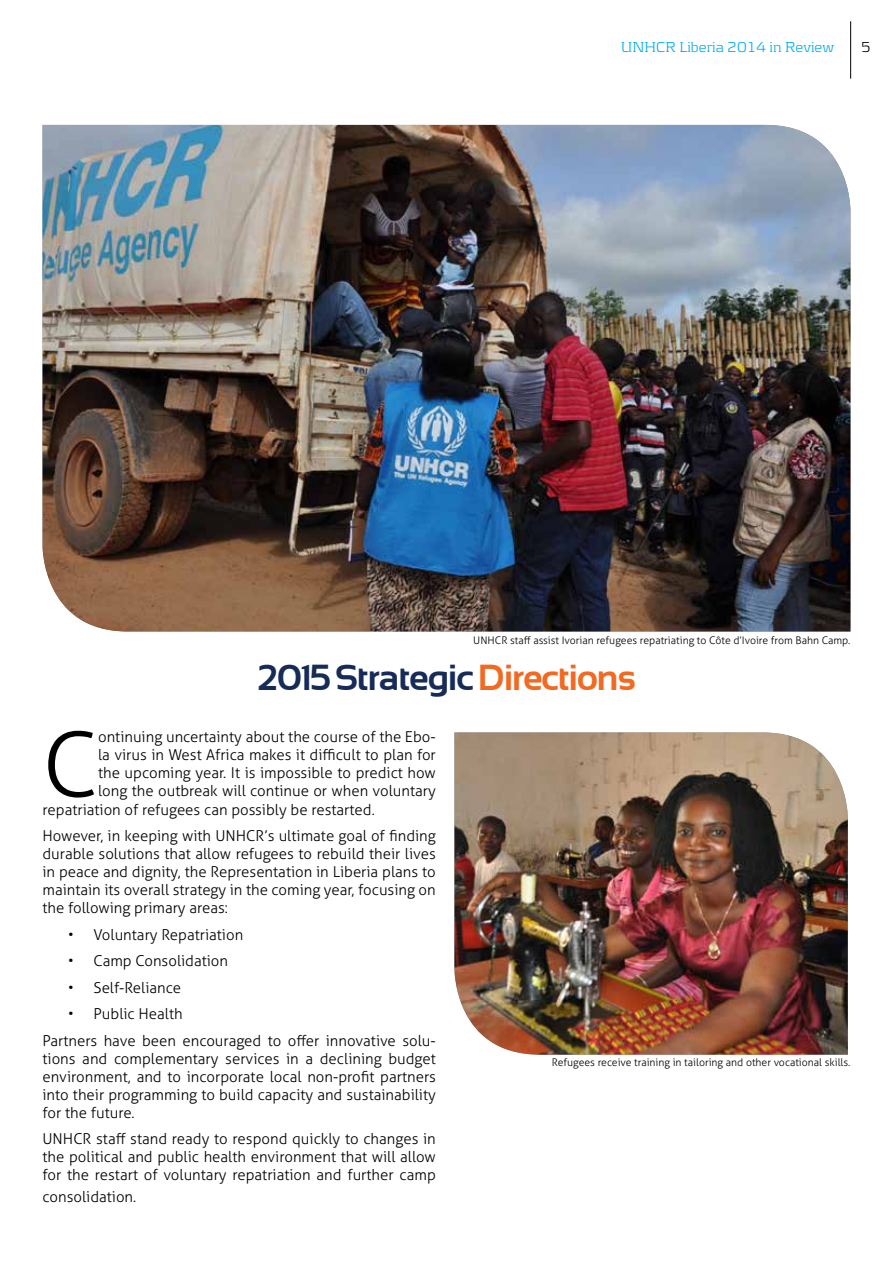
<style>
.page{position:relative;width:893px;height:1263px;background:#fff}
.page>*{position:absolute;margin:0;border:0;box-sizing:border-box;transform-origin:0 0}
.t1{font:300 89.85px "Aller";color:#000}
.t2{font:700 36px "Sansation";letter-spacing:-.025em;color:#162b57}
.t3{font:300 15px/18px "Aller";color:#000;text-align:justify}
.t4{font:300 15px "Kontrapunkt";color:#00aeef}
.t5{font:300 15px "Kontrapunkt";color:#000}
.t6{font:300 10.5px "Aller";color:#000}
.s1{color:#f26921}
</style>
<div class="page">
<img style="left:43px;top:125px;width:807px;height:506px">
<img style="left:454px;top:732px;width:394px;height:322px">
<hr style="left:850px;top:21px;width:1px;height:58px;background:#000">
<p class="t4" style="left:621px;top:38px;width:215px">UNHCR Liberia 2014 in Review</p>
<p class="t5" style="left:861px;top:38px;width:11px">5</p>
<p class="t6" style="left:473px;top:634px;width:379px">UNHCR staff assist Ivorian refugees repatriating to Côte d’Ivoire from Bahn Camp.</p>
<h2 class="t2" style="left:257px;top:657px;width:380px">2015 Strategic <span class="s1">Directions</span></h2>
<h1 class="t1" style="left:43px;top:710px;width:57px">C</h1>
<p class="t3" style="left:98px;top:728px;width:339px">ontinuing uncertainty about the course of the Ebo-</p>
<p class="t3" style="left:98px;top:746px;width:339px">la virus in West Africa makes it difficult to plan for</p>
<p class="t3" style="left:98px;top:764px;width:339px">the upcoming year. It is impossible to predict how</p>
<p class="t3" style="left:98px;top:782px;width:339px">long the outbreak will continue or when voluntary</p>
<p class="t3" style="left:43px;top:800px;width:334px">repatriation of refugees can possibly be restarted.</p>
<p class="t3" style="left:43px;top:827px;width:395px">However, in keeping with UNHCR’s ultimate goal of finding durable solutions that allow refugees to rebuild their lives in peace and dignity, the Representation in Liberia plans to maintain its overall strategy in the coming year, focusing on the following primary areas:</p>
<p class="t3" style="left:68px;top:925px;width:177px">• Voluntary Repatriation</p>
<p class="t3" style="left:68px;top:952px;width:162px">• Camp Consolidation</p>
<p class="t3" style="left:68px;top:978px;width:115px">• Self-Reliance</p>
<p class="t3" style="left:43px;top:1000px;width:395px;line-height:26.5px;text-indent:26px">• Public Health<br>Partners have been encouraged to offer innovative solu-</p>
<p class="t3" style="left:43px;top:1049px;width:395px">tions and complementary services in a declining budget environment, and to incorporate local non-profit partners into their programming to build capacity and sustainability for the future.</p>
<p class="t3" style="left:43px;top:1130px;width:395px">UNHCR staff stand ready to respond quickly to changes in the political and public health environment that will allow for the restart of voluntary repatriation and further camp</p>
<p class="t3" style="left:43px;top:1187px;width:95px">consolidation.</p>
<p class="t6" style="left:552px;top:1056px;width:300px">Refugees receive training in tailoring and other vocational skills.</p>
</div>
